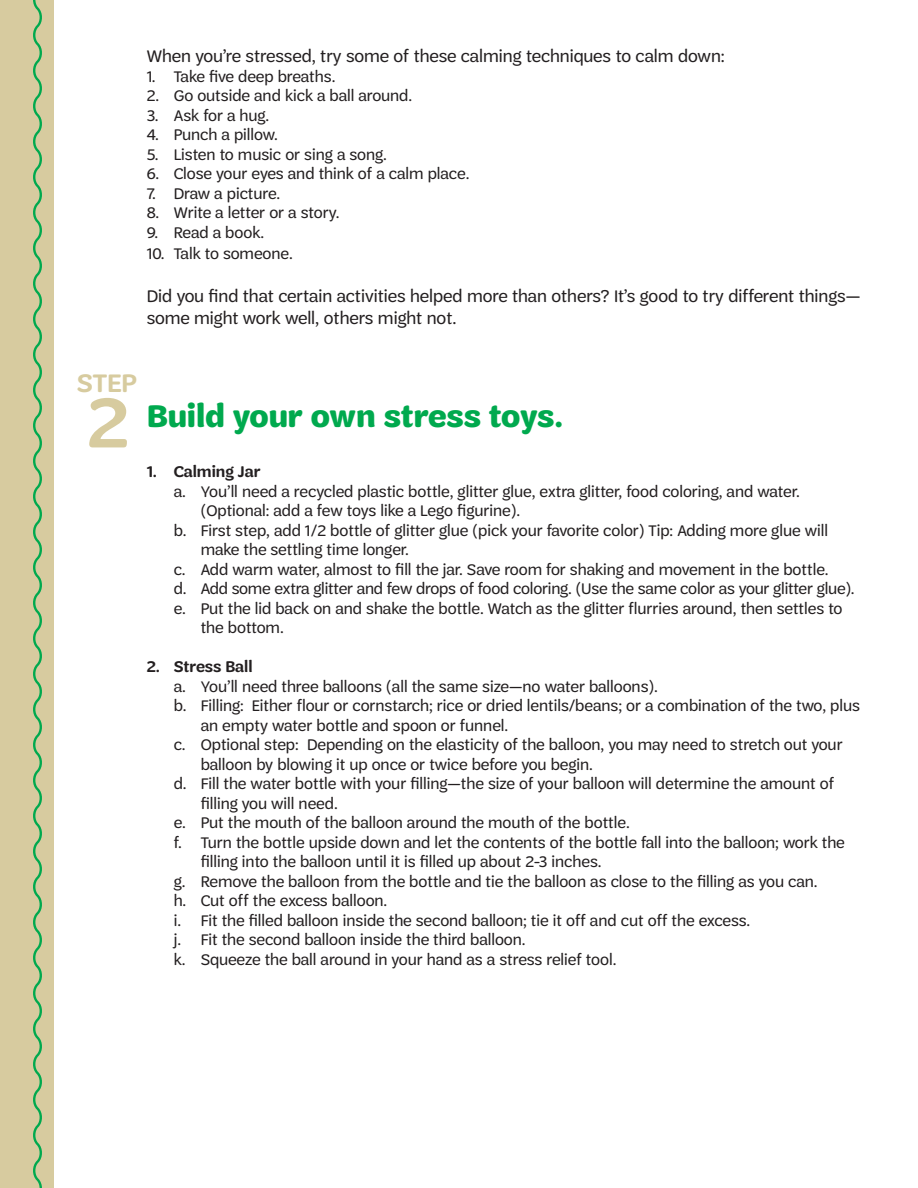
<style>
.page{position:relative;width:918px;height:1188px;background:#fff}
.page>*{position:absolute;margin:0;border:0;box-sizing:border-box;transform-origin:0 0}
.t1{font:600 75px "Trefoil Sans";color:#d7cb9f}
.t2{font:700 33px "Trefoil Sans";color:#00a94e}
.t3{font:600 27px "Trefoil Sans";color:#d7cb9f}
.t4{font:18px/21.6px "Trefoil Sans";color:#231f20}
.t5{font:16.5px/19.5px "Trefoil Sans";color:#231f20}
.t6{font:600 16.5px "Trefoil Sans";color:#231f20}
</style>
<div class="page">
<div style="left:0;top:0;width:54px;height:1188px;background:#d7cb9f"></div>
<svg style="left:33px;top:0;width:9px;height:1188px"></svg>
<p class="t4" style="left:147px;top:45px;width:580px">When you’re stressed, try some of these calming techniques to calm down:</p>
<p class="t5" style="left:147px;top:66px;width:190px">1. Take five deep breaths.</p>
<p class="t5" style="left:147px;top:86px;width:267px">2. Go outside and kick a ball around.</p>
<p class="t5" style="left:147px;top:105px;width:124px">3. Ask for a hug.</p>
<p class="t5" style="left:147px;top:125px;width:133px">4. Punch a pillow.</p>
<p class="t5" style="left:147px;top:144px;width:242px">5. Listen to music or sing a song.</p>
<p class="t5" style="left:147px;top:164px;width:324px">6. Close your eyes and think of a calm place.</p>
<p class="t5" style="left:147px;top:183px;width:135px">7. Draw a picture.</p>
<p class="t5" style="left:147px;top:203px;width:194px">8. Write a letter or a story.</p>
<p class="t5" style="left:147px;top:222px;width:119px">9. Read a book.</p>
<p class="t5" style="left:147px;top:244px;width:148px">10. Talk to someone.</p>
<p class="t4" style="left:147px;top:286px;width:715px">Did you find that certain activities helped more than others? It’s good to try different things— some might work well, others might not.</p>
<p class="t3" style="left:77px;top:368px;width:62px">STEP</p>
<p class="t1" style="left:87px;top:381px;width:43px">2</p>
<p class="t2" style="left:147px;top:398px;width:418px">Build your own stress toys.</p>
<p class="t6" style="left:147px;top:463px;width:116px">1. Calming Jar</p>
<p class="t5" style="left:201px;top:482px;width:601px;text-indent:-27px">a. You’ll need a recycled plastic bottle, glitter glue, extra glitter, food coloring, and water. (Optional: add a few toys like a Lego figurine).</p>
<p class="t5" style="left:201px;top:521px;width:629px;text-indent:-27px">b. First step, add 1/2 bottle of glitter glue (pick your favorite color) Tip: Adding more glue will make the settling time longer.</p>
<p class="t5" style="left:174px;top:560px;width:656px">c. Add warm water, almost to fill the jar. Save room for shaking and movement in the bottle.</p>
<p class="t5" style="left:174px;top:579px;width:682px">d. Add some extra glitter and few drops of food coloring. (Use the same color as your glitter glue).</p>
<p class="t5" style="left:201px;top:599px;width:643px;text-indent:-27px">e. Put the lid back on and shake the bottle. Watch as the glitter flurries around, then settles to the bottom.</p>
<p class="t6" style="left:147px;top:658px;width:107px">2. Stress Ball</p>
<p class="t5" style="left:174px;top:677px;width:486px">a. You’ll need three balloons (all the same size—no water balloons).</p>
<p class="t5" style="left:201px;top:696px;width:661px;text-indent:-27px">b. Filling: Either flour or cornstarch; rice or dried lentils/beans; or a combination of the two, plus an empty water bottle and spoon or funnel.</p>
<p class="t5" style="left:201px;top:735px;width:643px;text-indent:-27px">c. Optional step: Depending on the elasticity of the balloon, you may need to stretch out your balloon by blowing it up once or twice before you begin.</p>
<p class="t5" style="left:201px;top:774px;width:635px;text-indent:-27px">d. Fill the water bottle with your filling—the size of your balloon will determine the amount of filling you will need.</p>
<p class="t5" style="left:174px;top:813px;width:458px">e. Put the mouth of the balloon around the mouth of the bottle.</p>
<p class="t5" style="left:201px;top:833px;width:646px;text-indent:-27px">f. Turn the bottle upside down and let the contents of the bottle fall into the balloon; work the filling into the balloon until it is filled up about 2-3 inches.</p>
<p class="t5" style="left:174px;top:872px;width:645px">g. Remove the balloon from the bottle and tie the balloon as close to the filling as you can.</p>
<p class="t5" style="left:174px;top:891px;width:215px">h. Cut off the excess balloon.</p>
<p class="t5" style="left:174px;top:911px;width:578px">i. Fit the filled balloon inside the second balloon; tie it off and cut off the excess.</p>
<p class="t5" style="left:174px;top:930px;width:353px">j. Fit the second balloon inside the third balloon.</p>
<p class="t5" style="left:174px;top:950px;width:444px">k. Squeeze the ball around in your hand as a stress relief tool.</p>
</div>
